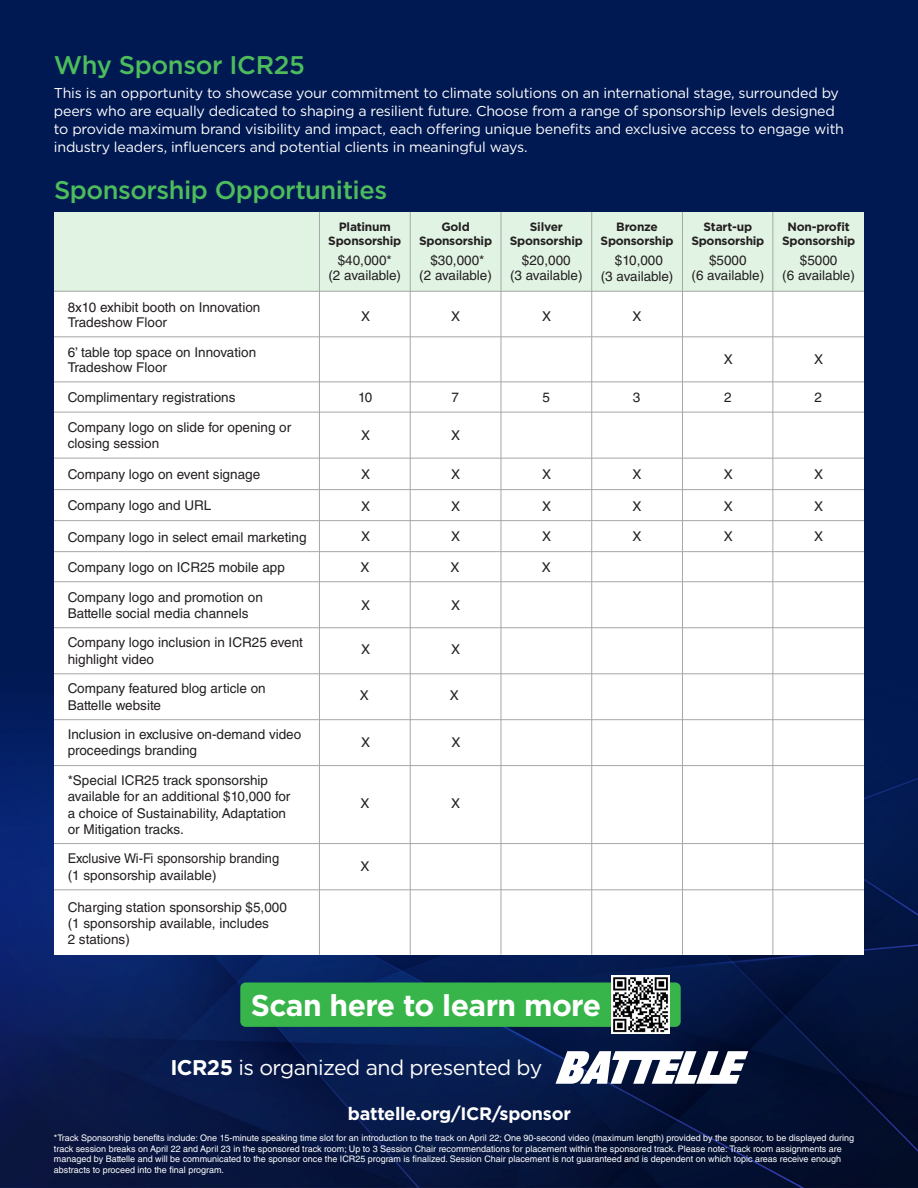
<style>
.page{position:relative;width:918px;height:1188px;background:#fff}
.page>*{position:absolute;margin:0;border:0;box-sizing:border-box;transform-origin:0 0}
.t1{font:700 30px "Gotham";letter-spacing:-.02em;color:#fff}
.t2{font:500 25.5px "Gotham";letter-spacing:-.02em;color:#4cbc5c}
.t3{font:21.3px "Gotham";letter-spacing:-.025em;color:#fff}
.t4{font:700 18px "Gotham";letter-spacing:-.015em;color:#fff}
.t5{font:14.25px/18px "Gotham";letter-spacing:-.015em;color:#fff}
.t6{font:13.5px/16.2px "Helvetica LT Std";color:#231f20}
.t7{font:13.5px "Helvetica LT Std";color:#231f20;scale:.95 1}
.t8{font:700 12px "Gotham";letter-spacing:-.02em;color:#231f20}
.t9{font:9px/10.5px "Helvetica LT Std";color:#fff}
.s1{font-weight:700}
</style>
<div class="page">
<img style="left:0;top:0;width:918px;height:1188px">
<svg style="left:556px;top:1051px;width:192px;height:33px"></svg>
<div style="left:240px;top:982px;width:441px;height:45px;background:#38b54a;border-radius:5px"></div>
<img style="left:611px;top:976px;width:58px;height:58px">
<div style="left:54px;top:212px;width:810px;height:743px;background:#fff"></div>
<div style="left:54px;top:212px;width:810px;height:79px;background:#e1f4e4"></div>
<hr style="left:54px;top:291px;width:810px;height:1px;background:#a7a7a8">
<hr style="left:54px;top:336px;width:810px;height:1px;background:#a7a7a8">
<hr style="left:54px;top:381px;width:810px;height:1px;background:#a7a7a8">
<hr style="left:54px;top:412px;width:810px;height:1px;background:#a7a7a8">
<hr style="left:54px;top:458px;width:810px;height:1px;background:#a7a7a8">
<hr style="left:54px;top:489px;width:810px;height:1px;background:#a7a7a8">
<hr style="left:54px;top:520px;width:810px;height:1px;background:#a7a7a8">
<hr style="left:54px;top:551px;width:810px;height:1px;background:#a7a7a8">
<hr style="left:54px;top:581px;width:810px;height:1px;background:#a7a7a8">
<hr style="left:54px;top:627px;width:810px;height:1px;background:#a7a7a8">
<hr style="left:54px;top:673px;width:810px;height:1px;background:#a7a7a8">
<hr style="left:54px;top:719px;width:810px;height:1px;background:#a7a7a8">
<hr style="left:54px;top:765px;width:810px;height:1px;background:#a7a7a8">
<hr style="left:319px;top:212px;width:1px;height:743px;background:#a7a7a8">
<hr style="left:410px;top:212px;width:1px;height:743px;background:#a7a7a8">
<hr style="left:501px;top:212px;width:1px;height:743px;background:#a7a7a8">
<hr style="left:591px;top:212px;width:1px;height:743px;background:#a7a7a8">
<hr style="left:682px;top:212px;width:1px;height:743px;background:#a7a7a8">
<hr style="left:772px;top:212px;width:1px;height:743px;background:#a7a7a8">
<hr style="left:54px;top:843px;width:810px;height:1px;background:#a7a7a8">
<hr style="left:54px;top:889px;width:810px;height:1px;background:#a7a7a8">
<p class="t2" style="left:54px;top:49px;width:252px">Why Sponsor ICR25</p>
<p class="t5" style="left:54px;top:83px;width:792px">This is an opportunity to showcase your commitment to climate solutions on an international stage, surrounded by peers who are equally dedicated to shaping a resilient future. Choose from a range of sponsorship levels designed to provide maximum brand visibility and impact, each offering unique benefits and exclusive access to engage with industry leaders, influencers and potential clients in meaningful ways.</p>
<p class="t2" style="left:54px;top:173px;width:334px">Sponsorship Opportunities</p>
<p class="t8" style="left:339px;top:219px;width:53px">Platinum</p>
<p class="t8" style="left:328px;top:232px;width:75px">Sponsorship</p>
<p class="t6" style="left:338px;top:252px;width:56px">$40,000*</p>
<p class="t6" style="left:328px;top:267px;width:74px">(2 available)</p>
<p class="t8" style="left:441px;top:219px;width:30px">Gold</p>
<p class="t8" style="left:419px;top:232px;width:75px">Sponsorship</p>
<p class="t6" style="left:430px;top:252px;width:56px">$30,000*</p>
<p class="t6" style="left:419px;top:267px;width:74px">(2 available)</p>
<p class="t8" style="left:530px;top:219px;width:34px">Silver</p>
<p class="t8" style="left:510px;top:232px;width:75px">Sponsorship</p>
<p class="t6" style="left:522px;top:252px;width:50px">$20,000</p>
<p class="t6" style="left:510px;top:267px;width:74px">(3 available)</p>
<p class="t8" style="left:616px;top:219px;width:43px">Bronze</p>
<p class="t8" style="left:601px;top:232px;width:75px">Sponsorship</p>
<p class="t6" style="left:615px;top:252px;width:50px">$10,000</p>
<p class="t6" style="left:601px;top:268px;width:74px">(3 available)</p>
<p class="t8" style="left:704px;top:219px;width:50px">Start-up</p>
<p class="t8" style="left:691px;top:232px;width:75px">Sponsorship</p>
<p class="t6" style="left:709px;top:252px;width:39px">$5000</p>
<p class="t6" style="left:692px;top:267px;width:74px">(6 available)</p>
<p class="t8" style="left:788px;top:219px;width:63px">Non-profit</p>
<p class="t8" style="left:782px;top:232px;width:75px">Sponsorship</p>
<p class="t6" style="left:800px;top:252px;width:39px">$5000</p>
<p class="t6" style="left:782px;top:267px;width:74px">(6 available)</p>
<p class="t6" style="left:68px;top:299px;width:194px">8x10 exhibit booth on Innovation</p>
<p class="t6" style="left:68px;top:314px;width:101px">Tradeshow Floor</p>
<p class="t6" style="left:68px;top:344px;width:190px">6’ table top space on Innovation</p>
<p class="t6" style="left:68px;top:359px;width:101px">Tradeshow Floor</p>
<p class="t6" style="left:68px;top:389px;width:169px">Complimentary registrations</p>
<p class="t6" style="left:68px;top:419px;width:225px">Company logo on slide for opening or closing session</p>
<p class="t6" style="left:68px;top:466px;width:194px">Company logo on event signage</p>
<p class="t6" style="left:68px;top:498px;width:145px">Company logo and URL</p>
<p class="t6" style="left:68px;top:529px;width:240px">Company logo in select email marketing</p>
<p class="t6" style="left:68px;top:559px;width:219px">Company logo on ICR25 mobile app</p>
<p class="t6" style="left:68px;top:589px;width:197px">Company logo and promotion on</p>
<p class="t6" style="left:68px;top:605px;width:182px">Battelle social media channels</p>
<p class="t6" style="left:68px;top:635px;width:237px">Company logo inclusion in ICR25 event highlight video</p>
<p class="t6" style="left:68px;top:681px;width:200px">Company featured blog article on</p>
<p class="t6" style="left:68px;top:697px;width:95px">Battelle website</p>
<p class="t6" style="left:68px;top:726px;width:235px">Inclusion in exclusive on-demand video proceedings branding</p>
<p class="t6" style="left:68px;top:772px;width:202px">*Special ICR25 track sponsorship</p>
<p class="t6" style="left:68px;top:789px;width:224px">available for an additional $10,000 for</p>
<p class="t6" style="left:68px;top:805px;width:220px">a choice of Sustainability, Adaptation</p>
<p class="t6" style="left:68px;top:821px;width:118px">or Mitigation tracks.</p>
<p class="t7" style="left:68px;top:851px;width:224px">Exclusive Wi-Fi sponsorship branding</p>
<p class="t6" style="left:68px;top:867px;width:150px">(1 sponsorship available)</p>
<p class="t6" style="left:68px;top:899px;width:221px">Charging station sponsorship $5,000</p>
<p class="t6" style="left:68px;top:915px;width:203px">(1 sponsorship available, includes</p>
<p class="t6" style="left:68px;top:932px;width:64px">2 stations)</p>
<p class="t6" style="left:361px;top:308px;width:11px">X</p>
<p class="t6" style="left:451px;top:308px;width:11px">X</p>
<p class="t6" style="left:542px;top:308px;width:11px">X</p>
<p class="t6" style="left:633px;top:308px;width:11px">X</p>
<p class="t6" style="left:724px;top:351px;width:11px">X</p>
<p class="t6" style="left:814px;top:351px;width:11px">X</p>
<p class="t6" style="left:358px;top:389px;width:16px">10</p>
<p class="t6" style="left:451px;top:389px;width:9px">7</p>
<p class="t6" style="left:543px;top:389px;width:9px">5</p>
<p class="t6" style="left:633px;top:389px;width:9px">3</p>
<p class="t6" style="left:724px;top:389px;width:9px">2</p>
<p class="t6" style="left:814px;top:389px;width:9px">2</p>
<p class="t6" style="left:361px;top:427px;width:11px">X</p>
<p class="t6" style="left:451px;top:427px;width:11px">X</p>
<p class="t6" style="left:361px;top:466px;width:11px">X</p>
<p class="t6" style="left:451px;top:466px;width:11px">X</p>
<p class="t6" style="left:542px;top:466px;width:11px">X</p>
<p class="t6" style="left:633px;top:466px;width:11px">X</p>
<p class="t6" style="left:724px;top:466px;width:11px">X</p>
<p class="t6" style="left:814px;top:466px;width:11px">X</p>
<p class="t6" style="left:361px;top:498px;width:11px">X</p>
<p class="t6" style="left:451px;top:498px;width:11px">X</p>
<p class="t6" style="left:542px;top:498px;width:11px">X</p>
<p class="t6" style="left:633px;top:498px;width:11px">X</p>
<p class="t6" style="left:724px;top:498px;width:11px">X</p>
<p class="t6" style="left:814px;top:498px;width:11px">X</p>
<p class="t6" style="left:361px;top:528px;width:11px">X</p>
<p class="t6" style="left:451px;top:528px;width:11px">X</p>
<p class="t6" style="left:542px;top:528px;width:11px">X</p>
<p class="t6" style="left:633px;top:528px;width:11px">X</p>
<p class="t6" style="left:724px;top:528px;width:11px">X</p>
<p class="t6" style="left:814px;top:528px;width:11px">X</p>
<p class="t6" style="left:361px;top:559px;width:11px">X</p>
<p class="t6" style="left:451px;top:559px;width:11px">X</p>
<p class="t6" style="left:542px;top:559px;width:11px">X</p>
<p class="t6" style="left:361px;top:597px;width:11px">X</p>
<p class="t6" style="left:451px;top:597px;width:11px">X</p>
<p class="t6" style="left:361px;top:641px;width:11px">X</p>
<p class="t6" style="left:451px;top:641px;width:11px">X</p>
<p class="t6" style="left:360px;top:687px;width:11px">X</p>
<p class="t6" style="left:450px;top:687px;width:11px">X</p>
<p class="t6" style="left:361px;top:734px;width:11px">X</p>
<p class="t6" style="left:451px;top:734px;width:11px">X</p>
<p class="t6" style="left:361px;top:796px;width:11px">X</p>
<p class="t6" style="left:361px;top:858px;width:11px">X</p>
<p class="t6" style="left:451px;top:796px;width:11px">X</p>
<p class="t1" style="left:251px;top:985px;width:352px">Scan here to learn more</p>
<p class="t3" style="left:170px;top:1054px;width:373px"><span class="s1">ICR25</span> is organized and presented by</p>
<p class="t4" style="left:348px;top:1102px;width:224px">battelle.org/ICR/sponsor</p>
<p class="t9" style="left:54px;top:1133px;width:802px">*Track Sponsorship benefits include: One 15-minute speaking time slot for an introduction to the track on April 22; One 90-second video (maximum length) provided by the sponsor, to be displayed during track session breaks on April 22 and April 23 in the sponsored track room; Up to 3 Session Chair recommendations for placement within the sponsored track. Please note: Track room assignments are managed by Battelle and will be communicated to the sponsor once the ICR25 program is finalized. Session Chair placement is not guaranteed and is dependent on which topic areas receive enough abstracts to proceed into the final program.</p>
</div>
